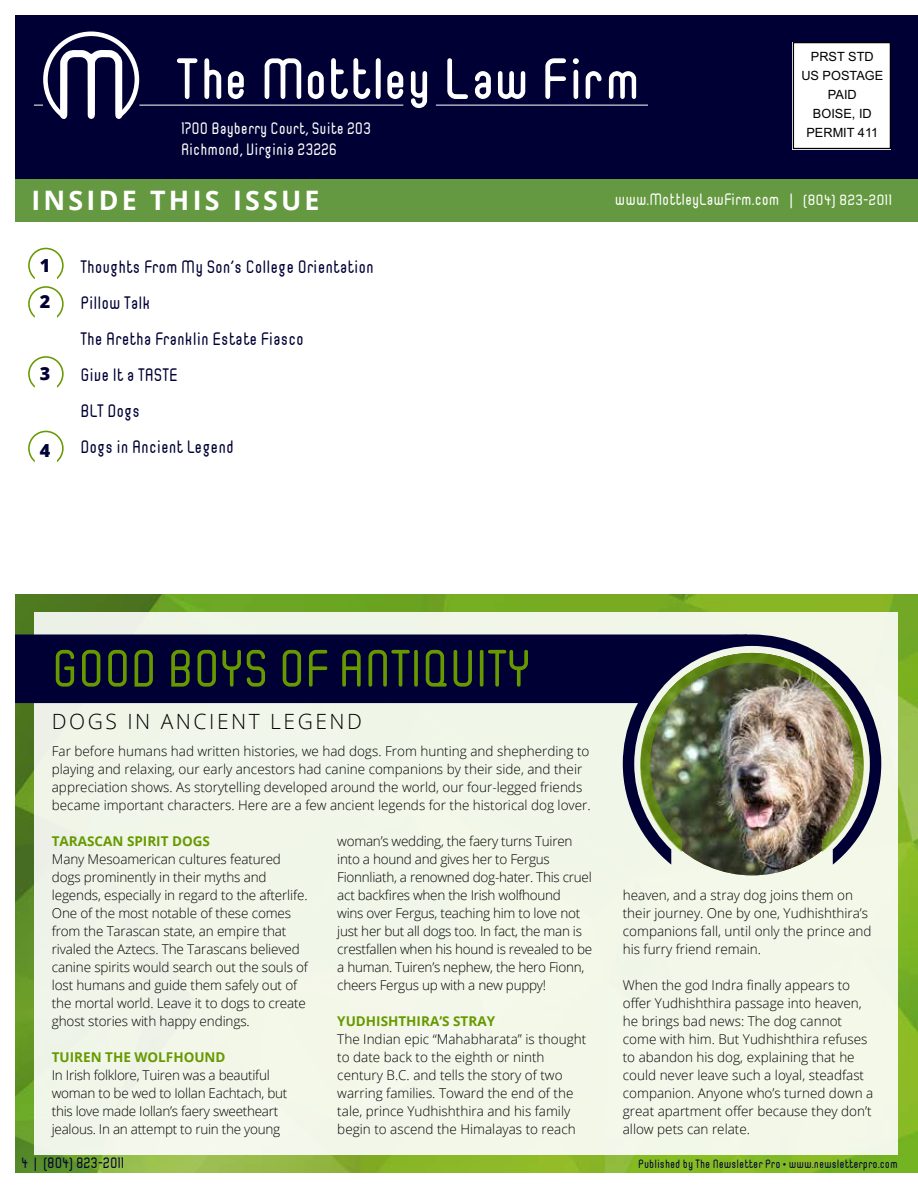
<style>
.page{position:relative;width:918px;height:1188px;background:#fff}
.page>*{position:absolute;margin:0;border:0;box-sizing:border-box;transform-origin:0 0}
.t1{font:52.5px "Herron Cond";color:#690}
.t2{font:700 26.85px "Open Sans";letter-spacing:.12em;color:#fff}
.t3{font:300 21px "Open Sans";letter-spacing:.12em;color:#000}
.t4{font:18px/36px "Herron Cond";color:#000034}
.t5{font:800 18px/36px "Open Sans";color:#000034}
.t6{font:16.5px/21px "Herron Cond";color:#fff}
.t7{font:15px "Herron Cond";color:#000034}
.t8{font:300 13.5px/18px "Open Sans";color:#000}
.t9{font:300 13.5px/18px "Open Sans";letter-spacing:-.02em;color:#000}
.t10{font:700 13.5px "Open Sans";color:#690}
.t11{font:12.75px/19.2px "Arial";color:#000;text-align:center}
.t12{font:12px "Herron Cond";color:#000034}
.s1{font-size:14.85px}
</style>
<div class="page">
<div style="left:1px;top:0;width:917px;height:198px;background:#000034"></div>
<div style="left:1px;top:180px;width:917px;height:42px;background:#659941"></div>
<img style="left:15px;top:594px;width:903px;height:579px">
<div style="left:34px;top:612px;width:864px;height:543px;background:#f1f7e8"></div>
<hr style="left:917px;top:180px;width:1px;height:42px;background:#000034">
<hr style="left:139px;top:105px;width:264px;height:1px;background:#fff">
<hr style="left:436px;top:105px;width:212px;height:1px;background:#fff">
<svg style="left:177px;top:58px;width:21px;height:41px"></svg>
<svg style="left:204px;top:58px;width:40px;height:41px"></svg>
<svg style="left:264px;top:58px;width:60px;height:41px"></svg>
<svg style="left:331px;top:58px;width:50px;height:41px"></svg>
<svg style="left:387px;top:71px;width:17px;height:28px"></svg>
<svg style="left:410px;top:71px;width:18px;height:38px"></svg>
<svg style="left:447px;top:58px;width:79px;height:41px"></svg>
<svg style="left:545px;top:58px;width:57px;height:41px"></svg>
<svg style="left:608px;top:71px;width:29px;height:28px"></svg>
<svg style="left:34px;top:32px;width:107px;height:86px"></svg>
<div style="left:15px;top:635px;width:608px;height:68px;background:#000034"></div>
<svg style="left:28px;top:248px;width:36px;height:31px"></svg>
<svg style="left:28px;top:286px;width:36px;height:32px"></svg>
<svg style="left:28px;top:356px;width:36px;height:32px"></svg>
<svg style="left:28px;top:431px;width:36px;height:31px"></svg>
<svg style="left:623px;top:635px;width:258px;height:230px"></svg>
<img style="left:640px;top:653px;width:224px;height:199px">
<svg style="left:646px;top:635px;width:106px;height:65px;background:#424b49"></svg>
<div style="left:793px;top:42px;width:98px;height:107px;background:#fff"></div>
<div style="left:793px;top:42px;width:98px;height:107px;border:1px solid #000"></div>
<div style="left:0;top:0;width:15px;height:1188px;background:#fff"></div>
<div style="left:0;top:0;width:918px;height:15px;background:#fff"></div>
<p class="t6" style="left:181px;top:118px;width:192px">1700 Bayberry Court, Suite 203<br>Richmond, Virginia 23226</p>
<h2 class="t2" style="left:31px;top:181px;width:290px">INSIDE THIS ISSUE</h2>
<h3 class="t5" style="left:40px;top:247px;width:12px">1<br>2</h3>
<h3 class="t5" style="left:40px;top:355px;width:12px">3</h3>
<h3 class="t5" style="left:40px;top:431px;width:12px">4</h3>
<h3 class="t4" style="left:80px;top:248px;width:295px">Thoughts From My Son’s College Orientation<br>Pillow Talk<br>The Aretha Franklin Estate Fiasco<br>Give It a TASTE<br>BLT Dogs<br>Dogs in Ancient Legend</h3>
<p class="t11" style="left:801px;top:47px;width:83px">PRST STD<br>US POSTAGE<br>PAID<br>BOISE, ID<br>PERMIT 411</p>
<p class="t6" style="left:615px;top:189px;width:279px">www.MottleyLawFirm.com | <span class="s1">(804) 823-2011</span></p>
<h1 class="t1" style="left:52px;top:640px;width:480px">GOOD BOYS OF ANTIQUITY</h1>
<h3 class="t3" style="left:52px;top:707px;width:312px">DOGS IN ANCIENT LEGEND</h3>
<p class="t8" style="left:52px;top:742px;width:540px">Far before humans had written histories, we had dogs. From hunting and shepherding to playing and relaxing, our early ancestors had canine companions by their side, and their appreciation shows. As storytelling developed around the world, our four-legged friends became important characters. Here are a few ancient legends for the historical dog lover.</p>
<p class="t10" style="left:52px;top:832px;width:160px">TARASCAN SPIRIT DOGS</p>
<p class="t8" style="left:52px;top:850px;width:258px">Many Mesoamerican cultures featured dogs prominently in their myths and legends, especially in regard to the afterlife.<br>One of the most notable of these comes from the Tarascan state, an empire that rivaled the Aztecs. The Tarascans believed canine spirits would search out the souls of lost humans and guide them safely out of the mortal world. Leave it to dogs to create ghost stories with happy endings.</p>
<p class="t10" style="left:52px;top:1048px;width:175px">TUIREN THE WOLFHOUND</p>
<p class="t9" style="left:52px;top:1066px;width:237px">In Irish folklore, Tuiren was a beautiful woman to be wed to Iollan Eachtach, but this love made Iollan’s faery sweetheart jealous. In an attempt to ruin the young</p>
<p class="t9" style="left:337px;top:832px;width:256px">woman’s wedding, the faery turns Tuiren into a hound and gives her to Fergus Fionnliath, a renowned dog-hater. This cruel act backfires when the Irish wolfhound<br>wins over Fergus, teaching him to love not just her but all dogs too. In fact, the man is crestfallen when his hound is revealed to be a human. Tuiren’s nephew, the hero Fionn, cheers Fergus up with a new puppy!</p>
<p class="t10" style="left:337px;top:1011px;width:159px">YUDHISHTHIRA’S STRAY</p>
<p class="t8" style="left:337px;top:1030px;width:250px">The Indian epic “Mahabharata” is thought to date back to the eighth or ninth century B.C. and tells the story of two warring families. Toward the end of the tale, prince Yudhishthira and his family begin to ascend the Himalayas to reach</p>
<p class="t8" style="left:623px;top:886px;width:250px">heaven, and a stray dog joins them on their journey. One by one, Yudhishthira’s companions fall, until only the prince and his furry friend remain.</p>
<p class="t8" style="left:623px;top:976px;width:252px">When the god Indra finally appears to offer Yudhishthira passage into heaven, he brings bad news: The dog cannot come with him. But Yudhishthira refuses to abandon his dog, explaining that he could never leave such a loyal, steadfast companion. Anyone who’s turned down a great apartment offer because they don’t allow pets can relate.</p>
<p class="t7" style="left:21px;top:1155px;width:105px">4 | (804) 823-2011</p>
<p class="t12" style="left:638px;top:1157px;width:261px">Published by The Newsletter Pro • www.newsletterpro.com</p>
</div>
